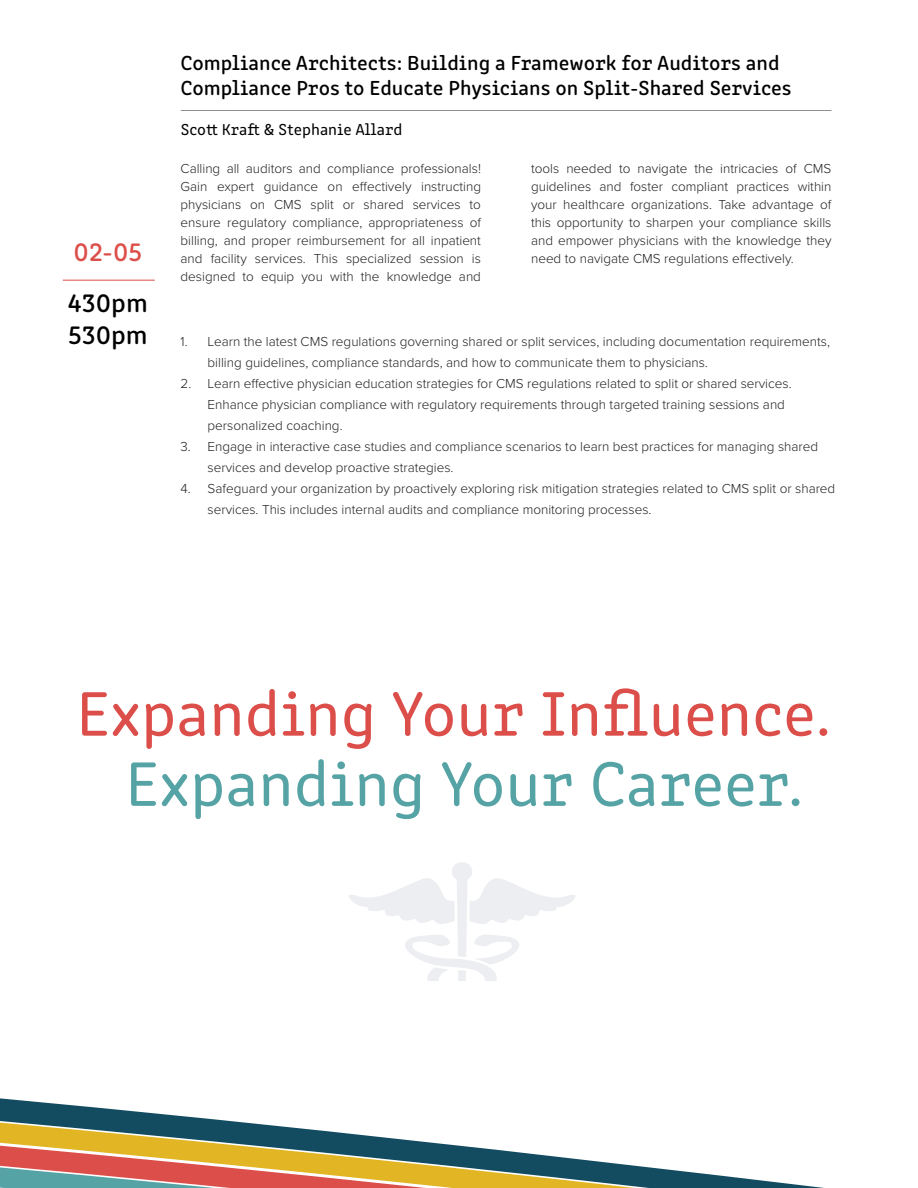
<style>
.page{position:relative;width:918px;height:1188px;background:#fff}
.page>*{position:absolute;margin:0;border:0;box-sizing:border-box;transform-origin:0 0}
.t1{font:65.25px "Clone Rounded";color:#dc4e49}
.t2{font:65.25px "Clone Rounded";color:#56a3a5}
.t3{font:27px "Clone Rounded Me";color:#000}
.t4{font:27px "Clone Rounded Me";color:#dc4e49}
.t5{font:21px/25.2px "Clone Rounded Me";color:#000}
.t6{font:16.5px "Clone Rounded";color:#000}
.t7{font:300 13.5px/18px "Proxima Nova";color:#231f20}
</style>
<div class="page">
<hr style="left:181px;top:110px;width:650px;height:1px;background:#000">
<hr style="left:63px;top:280px;width:92px;height:1px;background:#dc4e49">
<svg style="left:0;top:1098px;width:824px;height:90px"></svg>
<svg style="left:349px;top:862px;width:226px;height:119px"></svg>
<p class="t5" style="left:181px;top:49px;width:613px">Compliance Architects: Building a Framework for Auditors and<br>Compliance Pros to Educate Physicians on Split-Shared Services</p>
<p class="t6" style="left:181px;top:117px;width:223px">Scott Kraft &amp; Stephanie Allard</p>
<p class="t7" style="left:181px;top:159px;width:302px;text-align:justify">Calling all auditors and compliance professionals!<br>Gain expert guidance on effectively instructing physicians on CMS split or shared services to ensure regulatory compliance, appropriateness of billing, and proper reimbursement for all inpatient and facility services. This specialized session is designed to equip you with the knowledge and</p>
<p class="t7" style="left:531px;top:159px;width:302px;text-align:justify">tools needed to navigate the intricacies of CMS guidelines and foster compliant practices within your healthcare organizations. Take advantage of this opportunity to sharpen your compliance skills and empower physicians with the knowledge they</p>
<p class="t4" style="left:74px;top:231px;width:70px">02-05</p>
<p class="t7" style="left:531px;top:249px;width:264px">need to navigate CMS regulations effectively.</p>
<p class="t3" style="left:68px;top:282px;width:81px">430pm</p>
<p class="t3" style="left:68px;top:315px;width:81px">530pm</p>
<p class="t7" style="left:208px;top:330px;width:624px;line-height:21px;text-indent:-27px">1. Learn the latest CMS regulations governing shared or split services, including documentation requirements, billing guidelines, compliance standards, and how to communicate them to physicians.</p>
<p class="t7" style="left:208px;top:372px;width:586px;line-height:21px;text-indent:-27px">2. Learn effective physician education strategies for CMS regulations related to split or shared services.<br>Enhance physician compliance with regulatory requirements through targeted training sessions and personalized coaching.</p>
<p class="t7" style="left:208px;top:435px;width:612px;line-height:21px;text-indent:-27px">3. Engage in interactive case studies and compliance scenarios to learn best practices for managing shared services and develop proactive strategies.</p>
<p class="t7" style="left:208px;top:477px;width:629px;line-height:21px;text-indent:-27px">4. Safeguard your organization by proactively exploring risk mitigation strategies related to CMS split or shared services. This includes internal audits and compliance monitoring processes.</p>
<p class="t1" style="left:76px;top:665px;width:756px">Expanding Your Influence.</p>
<p class="t2" style="left:125px;top:736px;width:679px">Expanding Your Career.</p>
</div>
